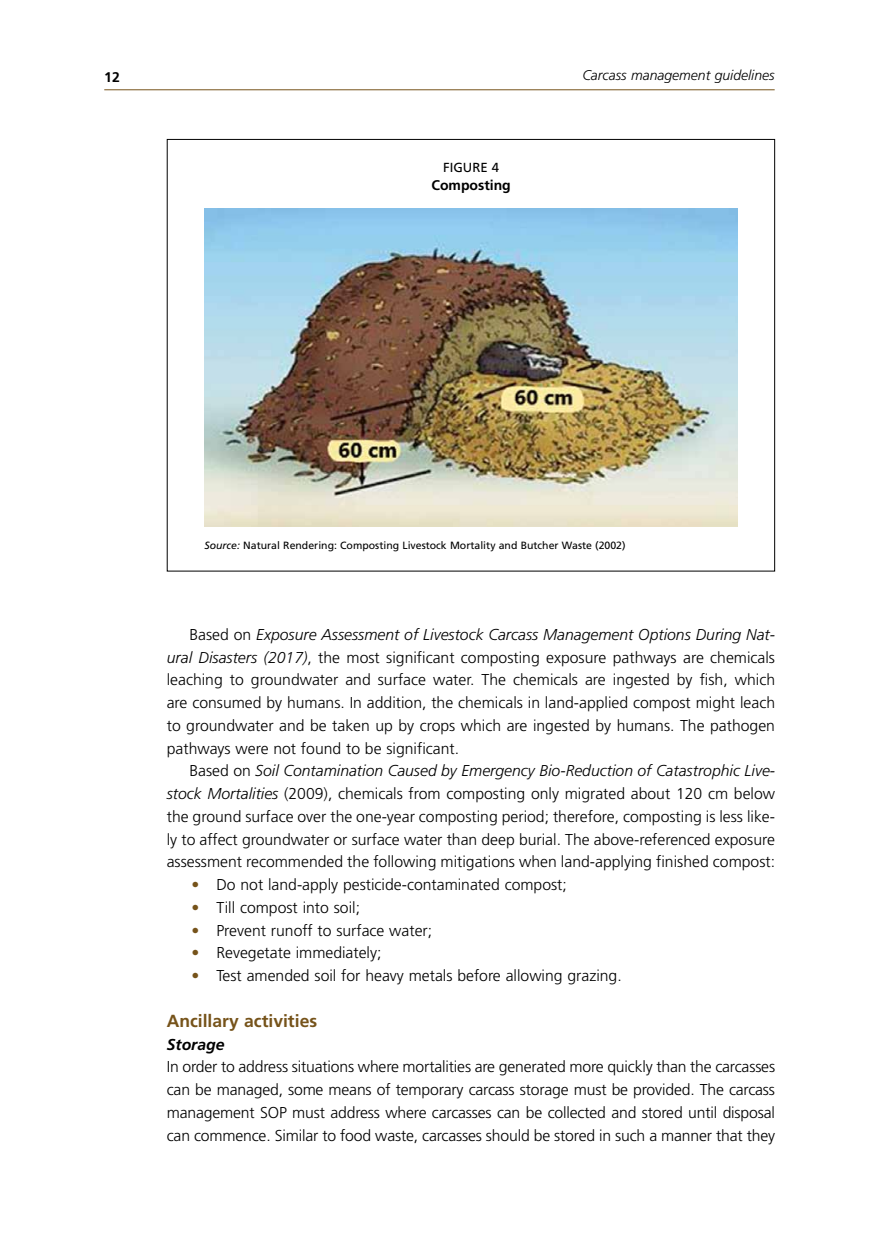
<style>
.page{position:relative;width:874px;height:1241px;background:#fff}
.page>*{position:absolute;margin:0;border:0;box-sizing:border-box;transform-origin:0 0}
.t1{font:700 17.5px "Frutiger LT Std";color:#76531a}
.t2{font:300 15.75px/22.8px "Frutiger LT Std";color:#000;text-align:justify}
.t3{font:italic 700 15.75px "Frutiger LT Std";color:#000}
.t4{font:italic 300 14px "Frutiger LT Std";color:#000}
.t5{font:700 14px "Frutiger LT Std";color:#000}
.t6{font:13.12px "Frutiger LT Std";color:#000}
.t7{font:10.5px "Frutiger LT Std";color:#000}
.s1{font-style:italic}
.s2{color:#76531a}
</style>
<div class="page">
<hr style="left:104px;top:89px;width:670px;height:1px;background:#76531a">
<img style="left:204px;top:208px;width:533px;height:318px">
<p class="t5" style="left:104px;top:69px;width:17px">12</p>
<p class="t4" style="left:582px;top:67px;width:194px">Carcass management guidelines</p>
<p class="t6" style="left:443px;top:159px;width:57px">Figure 4</p>
<p class="t5" style="left:431px;top:177px;width:81px">Composting</p>
<p class="t7" style="left:204px;top:539px;width:422px"><span class="s1">Source:</span> Natural Rendering: Composting Livestock Mortality and B utcher Waste (2002)</p>
<p class="t2" style="left:167px;top:623px;width:609px;text-indent:23px">Based on <span class="s1">Exposure Assessment of Livestock Carcass Management Options During Nat&shy;ural Disasters (2017)</span>, the most significant composting exposure pathways are chemicals leaching to groundwater and surface water. The chemicals are ingested by fish, which are consumed by humans. In addition, the chemicals in land-applied compost might leach to groundwater and be taken up by crops which are ingested by humans. The pathogen pathways were not found to be significant.</p>
<p class="t2" style="left:167px;top:759px;width:609px;text-indent:23px">Based on <span class="s1">Soil Contamination Caused by Emergency Bio-Reduction of Catastrophic Live&shy;stock Mortalities</span> (2009), chemicals from composting only migrated about 120 cm below the ground surface over the one-year composting period; therefore, composting is less like&shy;ly to affect groundwater or surface water than deep burial. The above-referenced exposure assessment recommended the following mitigations when land-applying finished compost:</p>
<p class="t2" style="left:191px;top:873px;width:376px"><span class="s2">•</span> Do not land-apply pesticide-contaminated compost;</p>
<p class="t2" style="left:191px;top:896px;width:170px"><span class="s2">•</span> Till compost into soil;</p>
<p class="t2" style="left:191px;top:918px;width:242px"><span class="s2">•</span> Prevent runoff to surface water;</p>
<p class="t2" style="left:191px;top:941px;width:191px"><span class="s2">•</span> Revegetate immediately;</p>
<p class="t2" style="left:191px;top:964px;width:431px"><span class="s2">•</span> Test amended soil for heavy metals before allowing grazing.</p>
<p class="t1" style="left:167px;top:1010px;width:152px">Ancillary activities</p>
<p class="t3" style="left:167px;top:1034px;width:59px">Storage</p>
<p class="t2" style="left:167px;top:1055px;width:609px">In order to address situations where mortalities are generated more quickly than the carcasses can be managed, some means of temporary carcass storage must be provided. The carcass management SOP must address where carcasses can be collected and stored until disposal can commence. Similar to food waste, carcasses should be stored in such a manner that they</p>
</div>
